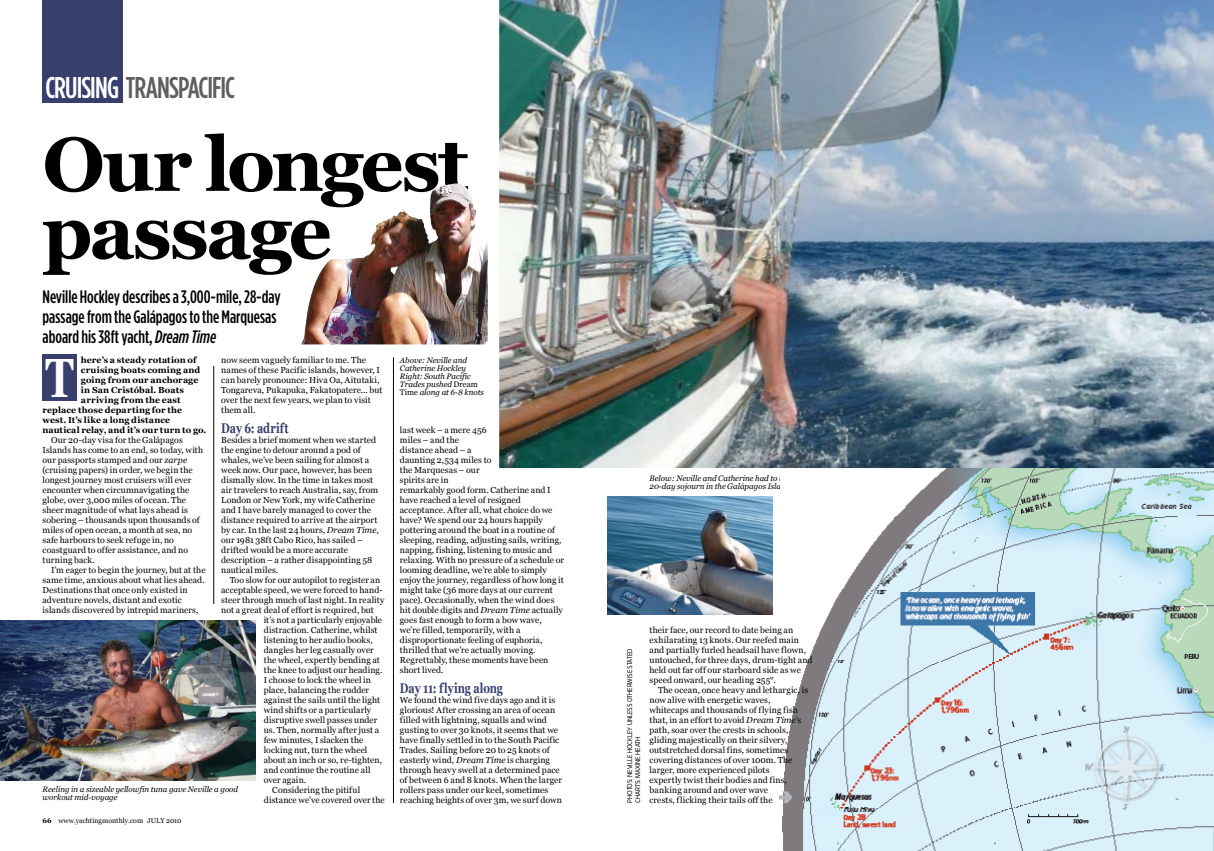
<style>
.page{position:relative;width:1214px;height:851px;background:#fff}
.page>*{position:absolute;margin:0;border:0;box-sizing:border-box;transform-origin:0 0}
.t1{font:700 76px/67.5px "Georgia";letter-spacing:-.04em;color:#000}
.t2{font:700 55.2px "Georgia";color:#fff;scale:.75 1}
.t3{font:500 30px "Gotham Condensed";letter-spacing:-.03em;color:#5e5f61}
.t4{font:500 18px/20px "Gotham Condensed";color:#000}
.t5{font:700 14px "Georgia";letter-spacing:-.005em;color:#393f6c;scale:.75 1}
.t6{font:8.8px/10px "Georgia";letter-spacing:.01em;color:#000}
.t7{font:700 8.8px "Georgia";letter-spacing:.015em;color:#000}
.t8{font:italic 8px/8px "Georgia";color:#000}
.t9{font:7px "Georgia";color:#000}
.t10{font:6.5px/8px "TF Forever Two";color:#000}
.s1{color:#fff}
.s2{font-style:italic}
.s3{font-weight:700}
.s4{font-style:normal}
</style>
<div class="page">
<div style="left:43px;top:354px;width:34px;height:46px;background:#393f6c"></div>
<img style="left:0;top:620px;width:255px;height:160px">
<hr style="left:213px;top:366px;width:1px;height:237px;background:#000">
<hr style="left:393px;top:357px;width:1px;height:445px;background:#000">
<img style="left:607px;top:496px;width:165px;height:118px">
<img style="left:782px;top:468px;width:431px;height:382px">
<img style="left:499px;top:0;width:714px;height:468px">
<div style="left:43px;top:0;width:80px;height:103px;background:#393f6c"></div>
<svg style="left:779px;top:791px;width:13px;height:11px"></svg>
<img style="left:301px;top:184px;width:186px;height:160px">
<h3 class="t3" style="left:45px;top:69px;width:183px"><span class="s1">CRUISING</span> transpacific</h3>
<h1 class="t1" style="left:43px;top:131px;width:427px">Our longest passage</h1>
<h3 class="t4" style="left:43px;top:286px;width:240px">Neville Hockley describes a 3,000-mile, 28-day passage from the Galápagos to the Marquesas aboard his 38ft yacht, <span class="s2">Dream Time</span></h3>
<h2 class="t2" style="left:45px;top:342px;width:39px">T</h2>
<p class="t6" style="left:221px;top:355px;width:163px">now seem vaguely familiar to me. The names of these Pacific islands, however, I can barely pronounce: Hiva Oa, Aitutaki, Tongareva, Pukapuka, Fakatopatere... but over the next few years, we plan to visit them all.</p>
<h3 class="t5" style="left:221px;top:419px;width:91px">Day 6: adrift</h3>
<p class="t6" style="left:221px;top:435px;width:159px">Besides a brief moment when we started the engine to detour around a pod of whales, we’ve been sailing for almost a week now. Our pace, however, has been dismally slow. In the time in takes most air travelers to reach Australia, say, from London or New York, my wife Catherine and I have barely managed to cover the distance required to arrive at the airport by car. In the last 24 hours, <span class="s2">Dream Time</span>, our 1981 38ft Cabo Rico, has sailed – drifted would be a more accurate description – a rather disappointing 58 nautical miles.</p>
<p class="t6" style="left:230px;top:575px;width:152px">Too slow for our autopilot to register an</p>
<p class="t6" style="left:221px;top:585px;width:163px">acceptable speed, we were forced to hand-</p>
<p class="t6" style="left:221px;top:595px;width:165px">steer through much of last night. In reality</p>
<p class="t6" style="left:221px;top:605px;width:154px">not a great deal of effort is required, but</p>
<p class="t6" style="left:264px;top:615px;width:120px">it’s not a particularly enjoyable</p>
<p class="t6" style="left:264px;top:625px;width:115px">distraction. Catherine, whilst</p>
<p class="t6" style="left:264px;top:635px;width:110px">listening to her audio books,</p>
<p class="t6" style="left:264px;top:645px;width:111px">dangles her leg casually over</p>
<p class="t6" style="left:264px;top:655px;width:118px">the wheel, expertly bending at</p>
<p class="t6" style="left:264px;top:665px;width:120px">the knee to adjust our heading.</p>
<p class="t6" style="left:264px;top:675px;width:109px">I choose to lock the wheel in</p>
<p class="t6" style="left:264px;top:685px;width:107px">place, balancing the rudder</p>
<p class="t6" style="left:264px;top:695px;width:118px">against the sails until the light</p>
<p class="t6" style="left:264px;top:705px;width:109px">wind shifts or a particularly</p>
<p class="t6" style="left:264px;top:715px;width:115px">disruptive swell passes under</p>
<p class="t6" style="left:264px;top:725px;width:117px">us. Then, normally after just a</p>
<p class="t6" style="left:264px;top:735px;width:101px">few minutes, I slacken the</p>
<p class="t6" style="left:264px;top:745px;width:105px">locking nut, turn the wheel</p>
<p class="t6" style="left:264px;top:755px;width:120px">about an inch or so, re-tighten,</p>
<p class="t6" style="left:264px;top:765px;width:108px">and continue the routine all</p>
<p class="t6" style="left:264px;top:775px;width:44px">over again.</p>
<p class="t6" style="left:272px;top:785px;width:89px">Considering the pitiful</p>
<p class="t6" style="left:264px;top:795px;width:123px">distance we’ve covered over the</p>
<p class="t7" style="left:81px;top:354px;width:117px">here’s a steady rotation of</p>
<p class="t7" style="left:81px;top:364px;width:121px">cruising boats coming and</p>
<p class="t7" style="left:81px;top:374px;width:119px">going from our anchorage</p>
<p class="t7" style="left:81px;top:384px;width:104px">in San Cristóbal. Boats</p>
<p class="t7" style="left:81px;top:394px;width:101px">arriving from the east</p>
<p class="t7" style="left:43px;top:404px;width:141px">replace those departing for the</p>
<p class="t7" style="left:43px;top:414px;width:129px">west. It’s like a long distance</p>
<p class="t7" style="left:43px;top:424px;width:165px">nautical relay, and it’s our turn to go.</p>
<p class="t6" style="left:43px;top:435px;width:162px;text-indent:9px">Our 20-day visa for the Galápagos Islands has come to an end, so today, with our passports stamped and our <span class="s2">zarpe </span>(cruising papers) in order, we begin the longest journey most cruisers will ever encounter when circumnavigating the globe, over 3,000 miles of ocean. The sheer magnitude of what lays ahead is sobering – thousands upon thousands of miles of open ocean, a month at sea, no safe harbours to seek refuge in, no coastguard to offer assistance, and no turning back.</p>
<p class="t6" style="left:43px;top:565px;width:164px;text-indent:9px">I’m eager to begin the journey, but at the same time, anxious about what lies ahead.<br>Destinations that once only existed in adventure novels, distant and exotic islands discovered by intrepid mariners,</p>
<p class="t8" style="left:43px;top:785px;width:197px">Reeling in a sizeable yellowfin tuna gave Neville a good workout mid-voyage</p>
<p class="t9" style="left:43px;top:816px;width:140px"><span class="s3">66</span> www.yachtingmonthly.com JULY 2010</p>
<p class="t8" style="left:400px;top:356px;width:85px">Above: Neville and<br>Catherine Hockley<br>Right: South Pacific<br>Trades pushed <span class="s4">Dream<br>Time</span> along at 6-8 knots</p>
<p class="t6" style="left:400px;top:425px;width:166px">last week – a mere 456<br>miles – and the<br>distance ahead – a<br>daunting 2,534 miles to<br>the Marquesas – our<br>spirits are in<br>remarkably good form. Catherine and I have reached a level of resigned acceptance. After all, what choice do we have? We spend our 24 hours happily pottering around the boat in a routine of sleeping, reading, adjusting sails, writing, napping, fishing, listening to music and relaxing. With no pressure of a schedule or looming deadline, we’re able to simply enjoy the journey, regardless of how long it might take (36 more days at our current pace). Occasionally, when the wind does hit double digits and <span class="s2">Dream Time</span> actually goes fast enough to form a bow wave, we’re filled, temporarily, with a disproportionate feeling of euphoria, thrilled that we’re actually moving.<br>Regrettably, these moments have been short lived.</p>
<h3 class="t5" style="left:400px;top:679px;width:139px">Day 11: flying along</h3>
<p class="t6" style="left:400px;top:695px;width:164px">We found the wind five days ago and it is glorious! After crossing an area of ocean filled with lightning, squalls and wind gusting to over 30 knots, it seems that we have finally settled in to the South Pacific Trades. Sailing before 20 to 25 knots of easterly wind, <span class="s2">Dream Time</span> is charging through heavy swell at a determined pace of between 6 and 8 knots. When the larger rollers pass under our keel, sometimes reaching heights of over 3m, we surf down</p>
<p class="t8" style="left:649px;top:482px;width:146px">20-day sojourn in the Galápagos Islands</p>
<p class="t10" style="left:625px;top:802px;width:155px;rotate:-90deg">PhotoS: neville hockley unless otherwise stated charts: MAXINE HEATH</p>
<p class="t6" style="left:649px;top:625px;width:165px">their face, our record to date being an exhilarating 13 knots. Our reefed main and partially furled headsail have flown, untouched, for three days, drum-tight and held out far off our starboard side as we speed onward, our heading 255°.</p>
<p class="t6" style="left:649px;top:685px;width:160px;text-indent:9px">The ocean, once heavy and lethargic, is now alive with energetic waves, whitecaps and thousands of flying fish that, in an effort to avoid <span class="s2">Dream Time</span>’s path, soar over the crests in schools, gliding majestically on their silvery, outstretched dorsal fins, sometimes covering distances of over 100m. The larger, more experienced pilots<br>expertly twist their bodies and fins, banking around and over wave<br>crests, flicking their tails off the</p>
</div>
